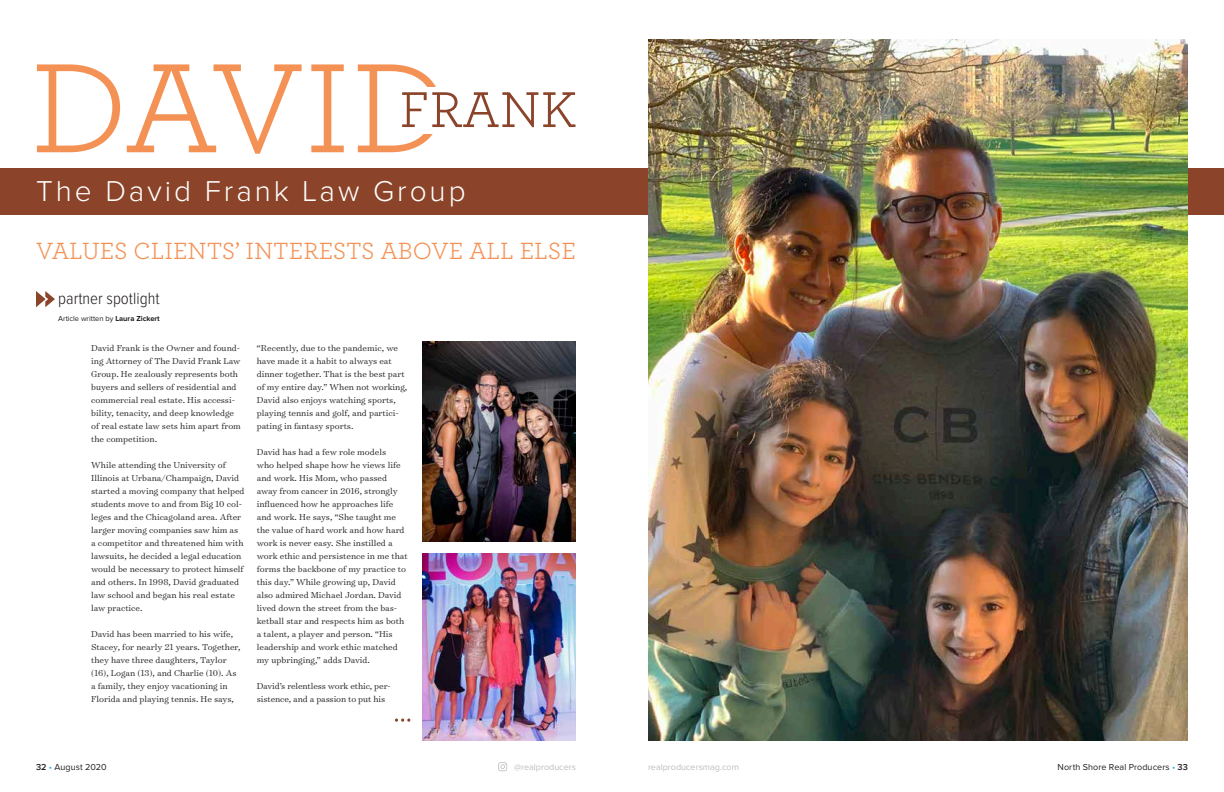
<style>
.page{position:relative;width:1224px;height:792px;background:#fff}
.page>*{position:absolute;margin:0;border:0;box-sizing:border-box;transform-origin:0 0}
.t1{font:133.5px "Archer Pro";letter-spacing:-.015em;color:#f49256}
.t2{font:52.8px "Archer Pro";color:#8b4429}
.t3{font:300 29.8px "Proxima Nova";letter-spacing:.1em;color:#fff}
.t4{font:24.7px "Archer Pro";color:#f49256}
.t5{font:300 17px "Proxima Nova Cond";color:#231f20}
.t6{font:300 9.8px/13px "Surveyor Text";color:#231f20}
.t7{font:9px "Proxima Nova";letter-spacing:.01em;color:#231f20}
.t8{font:9px "Proxima Nova";color:#bcbec0}
.t9{font:7.5px "Proxima Nova";color:#231f20}
.s1{font-weight:700}
.s2{font-weight:600}
.s3{color:#19a8e0}
</style>
<div class="page">
<svg style="left:498px;top:762px;width:9px;height:9px"></svg>
<div style="left:0;top:168px;width:1224px;height:47px;background:#8b4429"></div>
<svg style="left:36px;top:291px;width:19px;height:16px"></svg>
<img style="left:422px;top:341px;width:154px;height:201px">
<img style="left:648px;top:39px;width:540px;height:702px">
<img style="left:422px;top:553px;width:154px;height:188px">
<svg style="left:395px;top:719px;width:15px;height:3px"></svg>
<h1 class="t1" style="left:30px;top:16px;width:420px">DAVID</h1>
<h2 class="t2" style="left:399px;top:73px;width:178px">FRANK</h2>
<h3 class="t3" style="left:36px;top:177px;width:431px">The David Frank Law Group</h3>
<h3 class="t4" style="left:36px;top:234px;width:542px">VALUES CLIENTS’ INTERESTS ABOVE ALL ELSE</h3>
<h3 class="t5" style="left:58px;top:291px;width:103px">partner spotlight</h3>
<p class="t9" style="left:58px;top:315px;width:103px">Article written by <span class="s1">Laura Zickert</span></p>
<p class="t6" style="left:91px;top:341px;width:151px">David Frank is the Owner and found&shy;ing Attorney of The David Frank Law Group. He zealously represents both buyers and sellers of residential and commercial real estate. His accessi&shy;bility, tenacity, and deep knowledge of real estate law sets him apart from the competition.</p>
<p class="t6" style="left:91px;top:458px;width:155px">While attending the University of Illinois at Urbana/Champaign, David started a moving company that helped students move to and from Big 10 col&shy;leges and the Chicagoland area. After larger moving companies saw him as a competitor and threatened him with lawsuits, he decided a legal education would be necessary to protect himself and others. In 1998, David graduated law school and began his real estate law practice.</p>
<p class="t6" style="left:91px;top:627px;width:151px">David has been married to his wife, Stacey, for nearly 21 years. Together, they have three daughters, Taylor (16), Logan (13), and Charlie (10). As a family, they enjoy vacationing in Florida and playing tennis. He says,</p>
<p class="t6" style="left:257px;top:341px;width:152px">“Recently, due to the pandemic, we have made it a habit to always eat dinner together. That is the best part of my entire day.” When not working, David also enjoys watching sports, playing tennis and golf, and partici&shy;pating in fantasy sports.</p>
<p class="t6" style="left:257px;top:445px;width:152px">David has had a few role models<br>who helped shape how he views life and work. His Mom, who passed away from cancer in 2016, strongly influenced how he approaches life and work. He says, “She taught me the value of hard work and how hard work is never easy. She instilled a work ethic and persistence in me that forms the backbone of my practice to this day.” While growing up, David also admired Michael Jordan. David lived down the street from the bas&shy;ketball star and respects him as both a talent, a player and person. “His leadership and work ethic matched my upbringing,” adds David.</p>
<p class="t6" style="left:257px;top:679px;width:136px">David’s relentless work ethic, per&shy;sistence, and a passion to put his</p>
<p class="t7" style="left:36px;top:762px;width:72px"><span class="s2">32</span> <span class="s3">•</span> August 2020</p>
<p class="t8" style="left:514px;top:762px;width:63px">@realproducers</p>
<p class="t8" style="left:648px;top:762px;width:92px">realproducersmag.com</p>
<p class="t7" style="left:1058px;top:762px;width:132px">North Shore Real Producers <span class="s3">•</span> <span class="s2">33</span></p>
</div>
